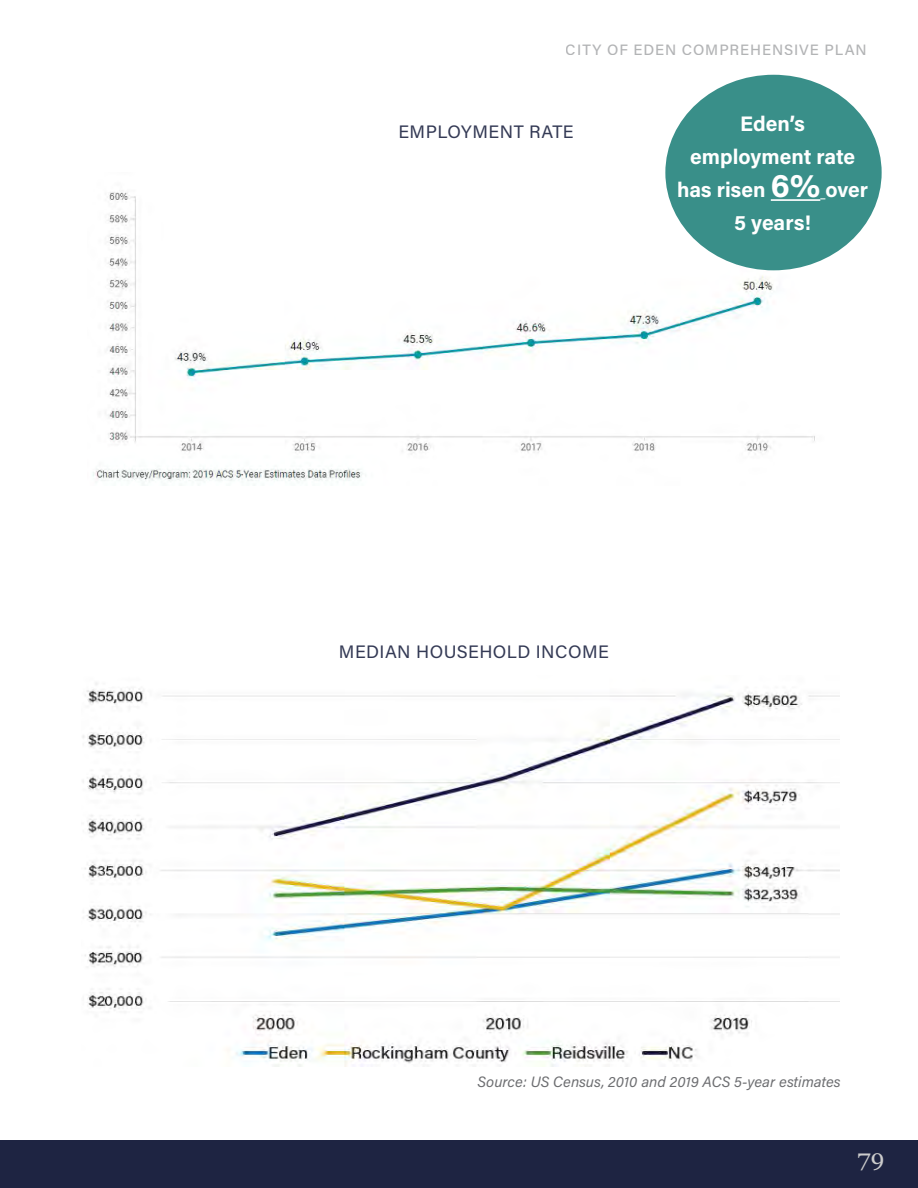
<style>
.page{position:relative;width:918px;height:1188px;background:#fff}
.page>*{position:absolute;margin:0;border:0;box-sizing:border-box;transform-origin:0 0}
.t1{font:24px "Georgia";color:#ccc}
.t2{font:700 21px/33px "Acumin Pro";color:#fff;text-align:center}
.t3{font:18px "Acumin Pro";letter-spacing:.025em;color:#343a55}
.t4{font:italic 15px "Acumin Pro";color:#6d6e71}
.t5{font:500 15px "Acumin Pro";letter-spacing:.06em;color:#808285}
.s1{font-size:33px}
</style>
<div class="page">
<div style="left:0;top:1141px;width:918px;height:47px;background:#1e2442"></div>
<img style="left:82px;top:682px;width:758px;height:384px">
<img style="left:92px;top:191px;width:739px;height:295px">
<div style="left:665px;top:75px;width:217px;height:195px;background:#398f89;border-radius:50%"></div>
<hr style="left:771px;top:199px;width:49px;height:2px;background:#fff">
<p class="t5" style="left:566px;top:39px;width:302px">CITY OF EDEN COMPREHENSIVE PLAN</p>
<p class="t3" style="left:398px;top:119px;width:177px">EMPLOYMENT RATE</p>
<h2 class="t2" style="left:677px;top:106px;width:193px">Eden’s employment rate has risen <span class="s1">6%</span> over<br>5 years!</h2>
<p class="t3" style="left:339px;top:639px;width:272px">MEDIAN HOUSEHOLD INCOME</p>
<p class="t4" style="left:478px;top:1071px;width:365px">Source: US Census, 2010 and 2019 ACS 5-year estimates</p>
<h1 class="t1" style="left:857px;top:1147px;width:28px">79</h1>
</div>
